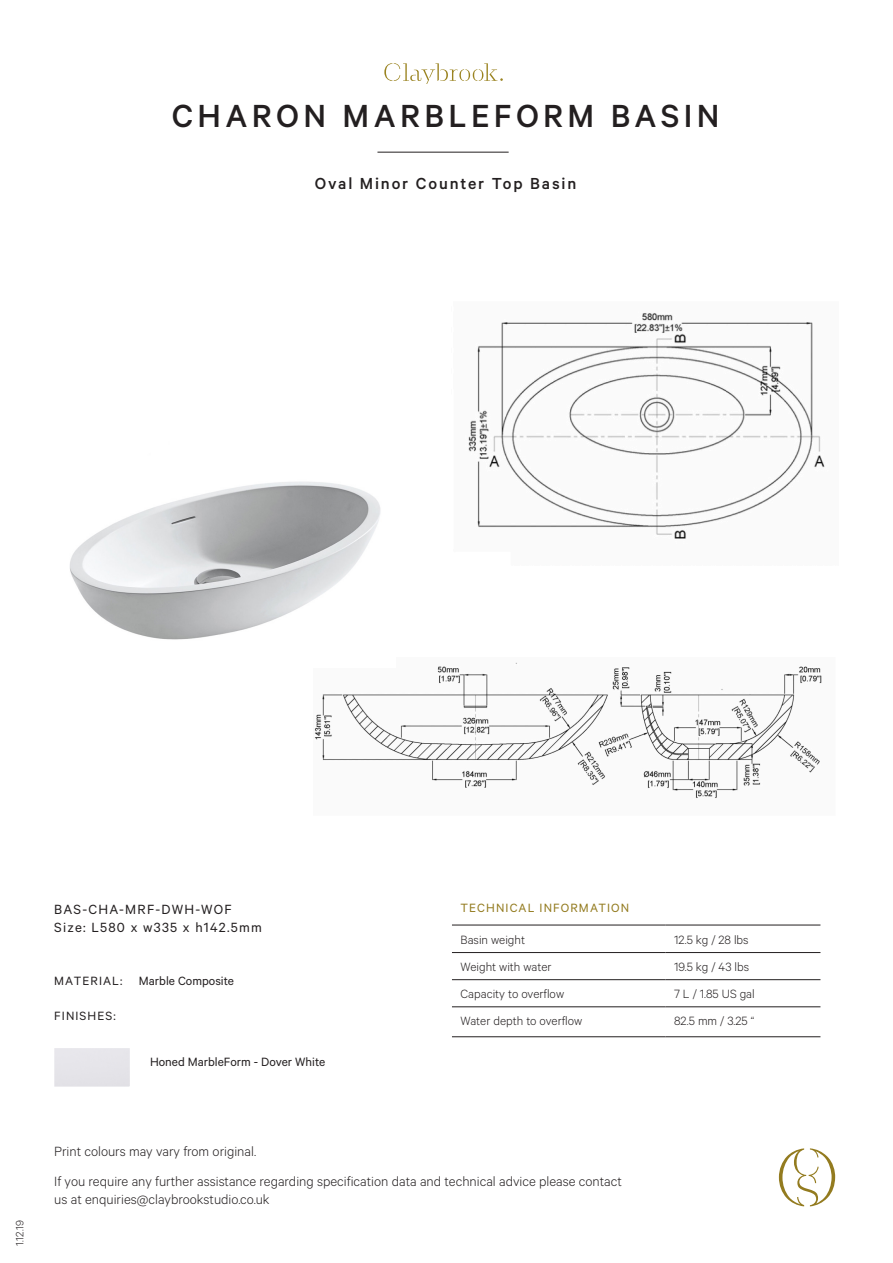
<style>
.page{position:relative;width:893px;height:1263px;background:#fff}
.page>*{position:absolute;margin:0;border:0;box-sizing:border-box;transform-origin:0 0}
.t1{font:500 36px "Calibre";letter-spacing:.12em;color:#231f20}
.t2{font:500 18px "Calibre";letter-spacing:.1em;color:#231f20}
.Paragraph_left{font:300 15px/18px "Calibre";color:#231f20}
.t3{font:15px "Calibre";letter-spacing:.08em;color:#231f20}
.Table_contents{font:300 13.5px "Calibre";color:#231f20}
.Shade_and_material_t{font:13.5px "Calibre";color:#231f20}
.Table_Header{font:13.5px "Calibre";letter-spacing:.08em;color:#937b1f}
.Cut_out_title{font:13.5px "Calibre";letter-spacing:.08em;color:#231f20}
.Date{font:300 12px "Calibre";color:#231f20}
</style>
<div class="page">
<img style="left:468px;top:313px;width:357px;height:226px">
<hr style="left:377px;top:152px;width:132px;height:1px;background:#231f20">
<svg style="left:384px;top:63px;width:119px;height:21px"></svg>
<svg style="left:779px;top:1148px;width:56px;height:58px"></svg>
<hr style="left:452px;top:925px;width:214px;height:1px;background:#231f20">
<hr style="left:666px;top:925px;width:154px;height:1px;background:#231f20">
<hr style="left:452px;top:952px;width:214px;height:1px;background:#231f20">
<hr style="left:666px;top:952px;width:154px;height:1px;background:#231f20">
<hr style="left:452px;top:979px;width:214px;height:1px;background:#231f20">
<hr style="left:666px;top:979px;width:154px;height:1px;background:#231f20">
<hr style="left:452px;top:1006px;width:214px;height:1px;background:#231f20">
<hr style="left:666px;top:1006px;width:154px;height:1px;background:#231f20">
<hr style="left:452px;top:1036px;width:214px;height:1px;background:#231f20">
<hr style="left:666px;top:1036px;width:154px;height:1px;background:#231f20">
<img style="left:314px;top:662px;width:508px;height:136px">
<img style="left:70px;top:481px;width:326px;height:187px">
<p class="t1" style="left:172px;top:95px;width:549px">CHARON MARBLEFORM BASIN</p>
<p class="t2" style="left:315px;top:172px;width:263px">Oval Minor Counter Top Basin</p>
<p class="t3" style="left:54px;top:901px;width:179px">BAS-CHA-MRF-DWH-WOF</p>
<p class="t3" style="left:54px;top:919px;width:209px">Size: L580 x w335 x h142.5mm</p>
<p class="Cut_out_title" style="left:54px;top:973px;width:70px">MATERIAL:</p>
<p class="Shade_and_material_t" style="left:139px;top:973px;width:97px">Marble Composite</p>
<p class="Cut_out_title" style="left:54px;top:1008px;width:63px">FINISHES:</p>
<p class="Shade_and_material_t" style="left:150px;top:1054px;width:177px">Honed MarbleForm - Dover White</p>
<p class="Table_Header" style="left:460px;top:900px;width:170px">TECHNICAL INFORMATION</p>
<p class="Table_contents" style="left:460px;top:932px;width:66px">Basin weight</p>
<p class="Table_contents" style="left:674px;top:932px;width:76px">12.5 kg / 28 lbs</p>
<p class="Table_contents" style="left:460px;top:959px;width:93px">Weight with water</p>
<p class="Table_contents" style="left:674px;top:959px;width:76px">19.5 kg / 43 lbs</p>
<p class="Table_contents" style="left:460px;top:986px;width:105px">Capacity to overflow</p>
<p class="Table_contents" style="left:674px;top:986px;width:82px">7 L / 1.85 US gal</p>
<p class="Table_contents" style="left:460px;top:1013px;width:123px">Water depth to overflow</p>
<p class="Table_contents" style="left:674px;top:1013px;width:82px">82.5 mm / 3.25 “</p>
<p class="Date" style="left:13px;top:1246px;width:27px;rotate:-90deg">1.12.19</p>
<p class="Paragraph_left" style="left:54px;top:1142px;width:203px">Print colours may vary from original.</p>
<p class="Paragraph_left" style="left:54px;top:1171px;width:569px">If you require any further assistance regarding specification data and technical advice please contact us at enquiries@claybrookstudio.co.uk</p>
</div>
